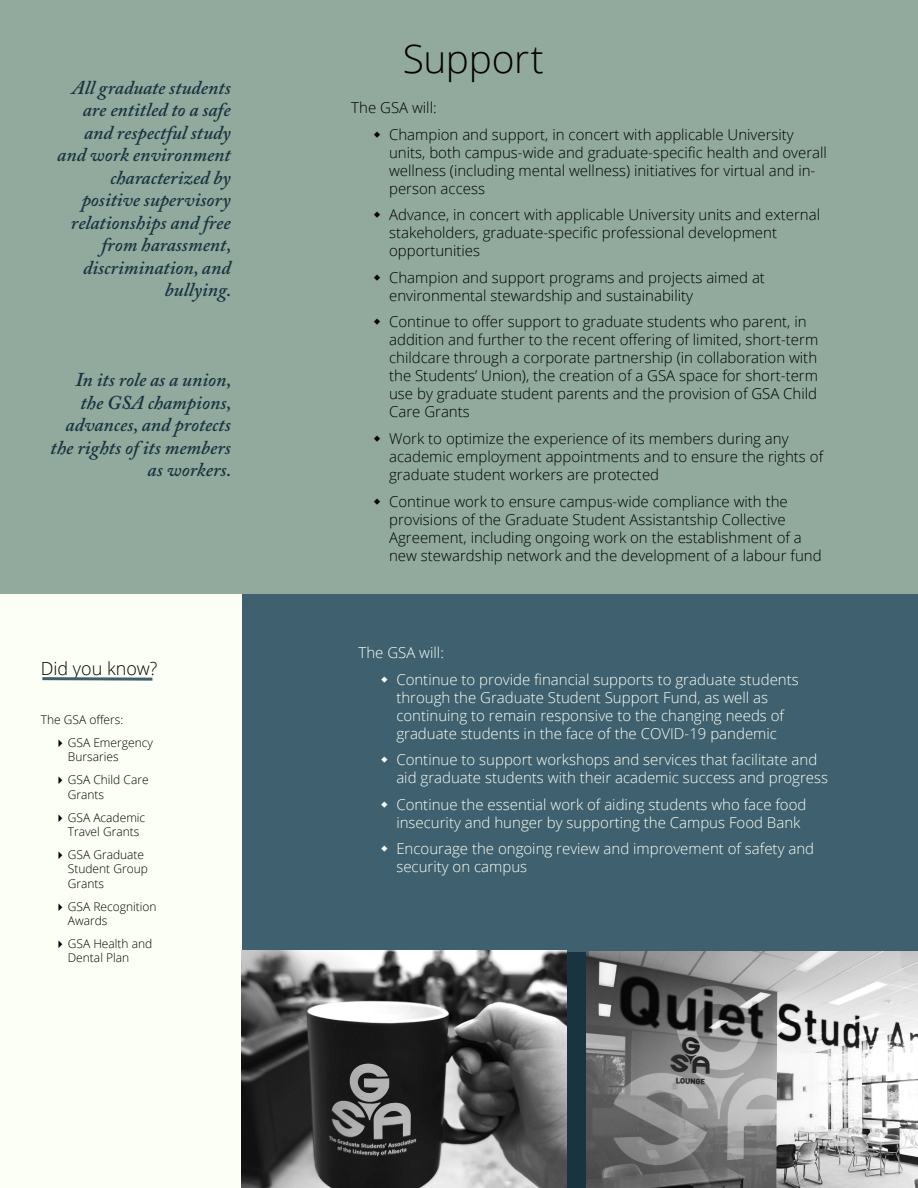
<style>
.page{position:relative;width:918px;height:1188px;background:#fff}
.page>*{position:absolute;margin:0;border:0;box-sizing:border-box;transform-origin:0 0}
.t1{font:300 38.85px "Open Sans";letter-spacing:-.01em;color:#000}
.t2{font:italic 600 19.5px/22.5px "Adobe Caslon Pro";color:#193441;text-align:right}
.Body_Text{font:300 18px "Open Sans";color:#000}
.Body_Text-2{font:300 15px/18px "Open Sans";color:#000}
.Body_Text-3{font:300 15px/18px "Open Sans";color:#fcfff5}
.Body_Text-4{font:300 12px/14.4px "Open Sans";color:#000}
</style>
<div class="page">
<div style="left:0;top:0;width:918px;height:594px;background:#91aa9d"></div>
<div style="left:241px;top:951px;width:677px;height:237px;background:#193441"></div>
<div style="left:0;top:594px;width:242px;height:594px;background:#fcfff5"></div>
<div style="left:242px;top:594px;width:676px;height:358px;background:#3e606f"></div>
<img style="left:242px;top:951px;width:325px;height:237px">
<img style="left:587px;top:952px;width:331px;height:236px">
<svg style="left:42px;top:677px;width:111px;height:4px"></svg>
<p class="t2" style="left:57px;top:76px;width:176px">All graduate students are entitled to a safe and respectful study and work environment characterized by positive supervisory relationships and free from harassment, discrimination, and bullying.</p>
<p class="t2" style="left:51px;top:368px;width:182px">In its role as a union, the GSA champions, advances, and protects the rights of its members as workers.</p>
<p class="Body_Text" style="left:41px;top:656px;width:118px">Did you know?</p>
<p class="Body_Text-4" style="left:41px;top:712px;width:84px">The GSA offers:</p>
<p class="Body_Text-4" style="left:68px;top:735px;width:87px">GSA Emergency<br>Bursaries</p>
<p class="Body_Text-4" style="left:68px;top:772px;width:82px">GSA Child Care<br>Grants</p>
<p class="Body_Text-4" style="left:68px;top:810px;width:79px">GSA Academic<br>Travel Grants</p>
<p class="Body_Text-4" style="left:68px;top:847px;width:82px">GSA Graduate<br>Student Group<br>Grants</p>
<p class="Body_Text-4" style="left:68px;top:899px;width:90px">GSA Recognition<br>Awards</p>
<p class="Body_Text-4" style="left:68px;top:936px;width:86px">GSA Health and<br>Dental Plan</p>
<p class="t1" style="left:403px;top:33px;width:143px">Support</p>
<p class="Body_Text-2" style="left:351px;top:99px;width:87px">The GSA will:</p>
<p class="Body_Text-2" style="left:389px;top:125px;width:439px">Champion and support, in concert with applicable University units, both campus-wide and graduate-specific health and overall wellness (including mental wellness) initiatives for virtual and in&shy;person access</p>
<p class="Body_Text-2" style="left:389px;top:206px;width:433px">Advance, in concert with applicable University units and external stakeholders, graduate-specific professional development opportunities</p>
<p class="Body_Text-2" style="left:389px;top:268px;width:377px">Champion and support programs and projects aimed at environmental stewardship and sustainability</p>
<p class="Body_Text-2" style="left:389px;top:313px;width:431px">Continue to offer support to graduate students who parent, in addition and further to the recent offering of limited, short-term childcare through a corporate partnership (in collaboration with the Students’ Union), the creation of a GSA space for short-term use by graduate student parents and the provision of GSA Child Care Grants</p>
<p class="Body_Text-2" style="left:389px;top:429px;width:436px">Work to optimize the experience of its members during any academic employment appointments and to ensure the rights of graduate student workers are protected</p>
<p class="Body_Text-2" style="left:389px;top:492px;width:434px">Continue work to ensure campus-wide compliance with the provisions of the Graduate Student Assistantship Collective Agreement, including ongoing work on the establishment of a new stewardship network and the development of a labour fund</p>
<p class="Body_Text-3" style="left:359px;top:644px;width:87px">The GSA will:</p>
<p class="Body_Text-3" style="left:396px;top:670px;width:404px">Continue to provide financial supports to graduate students through the Graduate Student Support Fund, as well as continuing to remain responsive to the changing needs of graduate students in the face of the COVID-19 pandemic</p>
<p class="Body_Text-3" style="left:396px;top:751px;width:433px">Continue to support workshops and services that facilitate and aid graduate students with their academic success and progress</p>
<p class="Body_Text-3" style="left:396px;top:795px;width:412px">Continue the essential work of aiding students who face food insecurity and hunger by supporting the Campus Food Bank</p>
<p class="Body_Text-3" style="left:396px;top:840px;width:419px">Encourage the ongoing review and improvement of safety and security on campus</p>
</div>
